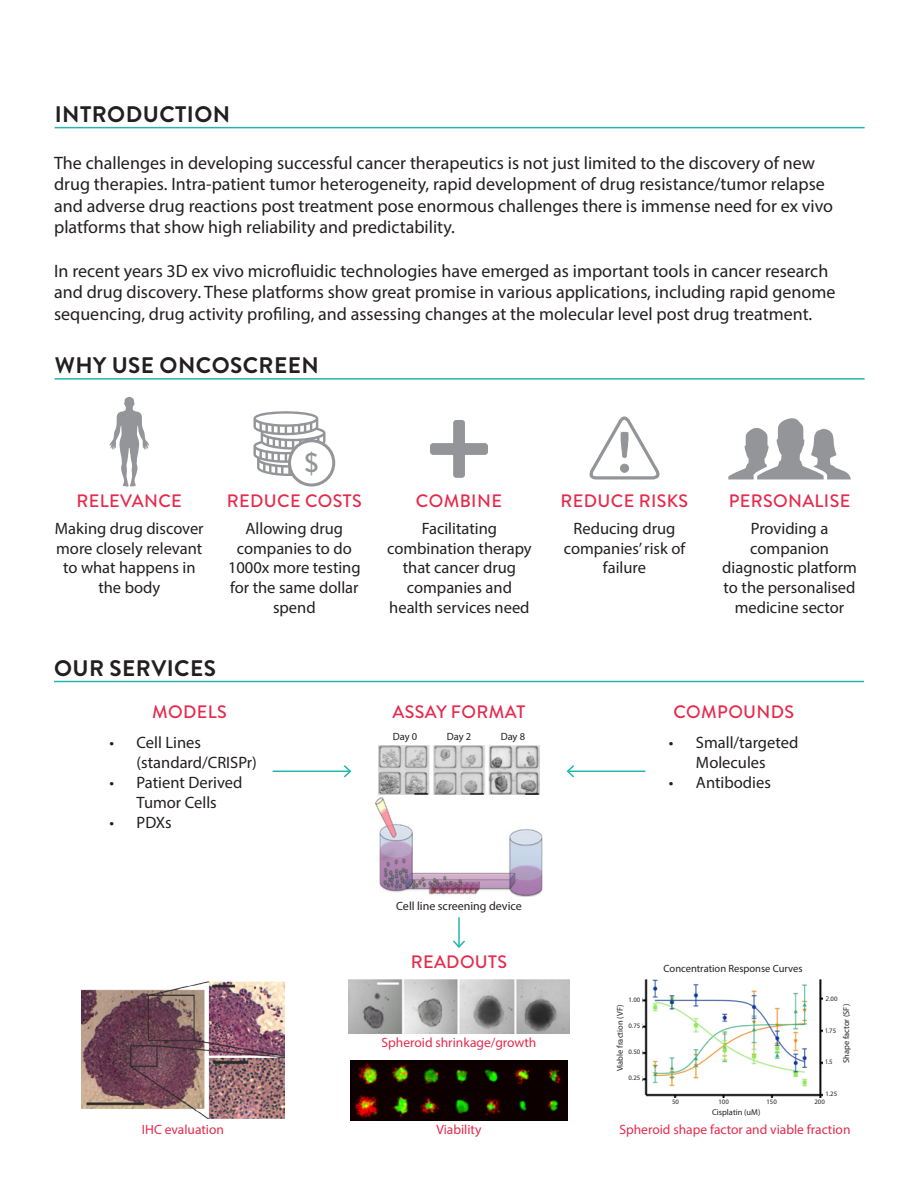
<style>
.page{position:relative;width:918px;height:1188px;background:#fff}
.page>*{position:absolute;margin:0;border:0;box-sizing:border-box;transform-origin:0 0}
.t1{font:500 27px "Brandon Grotesque";color:#939598}
.t2{font:700 22.5px "Brandon Grotesque";letter-spacing:.02em;color:#231f20}
.t3{font:18px/21.6px "Myriad Pro";color:#231f20}
.t4{font:500 18px "Brandon Grotesque";letter-spacing:.02em;color:#e62a4c}
.t5{font:16.5px/19.8px "Myriad Pro";color:#231f20;text-align:center}
.t6{font:13.5px "Myriad Pro";color:#e62a4c}
.t7{font:12px "Myriad Pro";color:#231f20}
.t8{font:10.5px "Myriad Pro";color:#231f20}
.t9{font:8.4px "Myriad Pro";color:#231f20}
.t10{font:6.9px "Brandon Grotesque";color:#231f20}
.t11{font:6.75px "Myriad Pro";color:#231f20}
.s1{font-family:"Myriad Pro";font-size:6.75px}
</style>
<div class="page">
<hr style="left:55px;top:127px;width:810px;height:1px;background:#23b5af">
<hr style="left:55px;top:378px;width:810px;height:2px;background:#23b5af">
<hr style="left:54px;top:681px;width:810px;height:1px;background:#23b5af">
<svg style="left:109px;top:397px;width:40px;height:90px"></svg>
<svg style="left:253px;top:411px;width:72px;height:65px"></svg>
<div style="left:289px;top:441px;width:45px;height:44px;background:#fff;border-radius:50%"></div>
<div style="left:288px;top:439px;width:47px;height:48px;border:3px solid #939598;border-radius:50%"></div>
<svg style="left:589px;top:416px;width:71px;height:64px"></svg>
<svg style="left:430px;top:420px;width:58px;height:58px"></svg>
<svg style="left:728px;top:418px;width:123px;height:61px"></svg>
<img style="left:378px;top:745px;width:162px;height:50px">
<img style="left:375px;top:797px;width:168px;height:100px">
<hr style="left:273px;top:771px;width:77px;height:1px;background:#23b5af">
<svg style="left:342px;top:765px;width:10px;height:13px"></svg>
<hr style="left:568px;top:771px;width:77px;height:1px;background:#23b5af">
<svg style="left:566px;top:765px;width:10px;height:13px"></svg>
<hr style="left:458px;top:917px;width:2px;height:30px;background:#23b5af">
<svg style="left:453px;top:939px;width:12px;height:9px"></svg>
<img style="left:643px;top:979px;width:180px;height:118px">
<img style="left:82px;top:981px;width:202px;height:138px">
<img style="left:349px;top:980px;width:220px;height:53px">
<img style="left:350px;top:1060px;width:218px;height:60px">
<p class="t2" style="left:55px;top:98px;width:177px">INTRODUCTION</p>
<p class="t3" style="left:54px;top:152px;width:781px">The challenges in developing successful cancer therapeutics is not just limited to the discovery of new drug therapies. Intra-patient tumor heterogeneity, rapid development of drug resistance/tumor relapse and adverse drug reactions post treatment pose enormous challenges there is immense need for ex vivo platforms that show high reliability and predictability.</p>
<p class="t3" style="left:54px;top:260px;width:783px">In recent years 3D ex vivo microfluidic technologies have emerged as important tools in cancer research and drug discovery. These platforms show great promise in various applications, including rapid genome sequencing, drug activity profiling, and assessing changes at the molecular level post drug treatment.</p>
<p class="t2" style="left:55px;top:349px;width:266px">WHY USE ONCOSCREEN</p>
<p class="t4" style="left:77px;top:489px;width:107px">RELEVANCE</p>
<p class="t5" style="left:55px;top:518px;width:150px">Making drug discover more closely relevant to what happens in the body</p>
<p class="t1" style="left:304px;top:444px;width:16px">$</p>
<p class="t4" style="left:227px;top:489px;width:136px">REDUCE COSTS</p>
<p class="t4" style="left:416px;top:489px;width:87px">COMBINE</p>
<p class="t4" style="left:561px;top:489px;width:129px">REDUCE RISKS</p>
<p class="t4" style="left:729px;top:489px;width:123px">PERSONALISE</p>
<p class="t5" style="left:228px;top:518px;width:134px">Allowing drug companies to do<br>1000x more testing for the same dollar spend</p>
<p class="t5" style="left:387px;top:518px;width:146px">Facilitating combination therapy that cancer drug companies and health services need</p>
<p class="t5" style="left:564px;top:518px;width:123px">Reducing drug companies’ risk of failure</p>
<p class="t5" style="left:722px;top:518px;width:136px">Providing a companion diagnostic platform to the personalised medicine sector</p>
<p class="t2" style="left:54px;top:652px;width:163px">OUR SERVICES</p>
<p class="t4" style="left:152px;top:699px;width:76px">MODELS</p>
<p class="t4" style="left:393px;top:699px;width:134px">ASSAY FORMAT</p>
<p class="t5" style="left:137px;top:733px;width:122px;text-align:left;text-indent:-27px">• Cell Lines (standard/CRISPr)</p>
<p class="t5" style="left:110px;top:772px;width:134px">• Patient Derived<br>Tumor Cells</p>
<p class="t5" style="left:110px;top:812px;width:64px">• PDXs</p>
<p class="t8" style="left:393px;top:730px;width:26px">Day 0</p>
<p class="t8" style="left:447px;top:730px;width:26px">Day 2</p>
<p class="t8" style="left:501px;top:730px;width:26px">Day 8</p>
<p class="t7" style="left:396px;top:898px;width:127px">Cell line screening device</p>
<p class="t4" style="left:411px;top:949px;width:98px">READOUTS</p>
<p class="t6" style="left:382px;top:1034px;width:156px">Spheroid shrinkage/growth</p>
<p class="t4" style="left:673px;top:699px;width:122px">COMPOUNDS</p>
<p class="t5" style="left:669px;top:733px;width:131px">• Small/targeted<br>Molecules</p>
<p class="t5" style="left:669px;top:772px;width:103px">• Antibodies</p>
<p class="t11" style="left:629px;top:995px;width:13px">1.00</p>
<p class="t8" style="left:664px;top:962px;width:141px">Concentration Response Curves</p>
<p class="t10" style="left:825px;top:994px;width:14px">2.<span class="s1">00</span></p>
<p class="t9" style="left:615px;top:1071px;width:68px;rotate:-90deg">Viable fraction (VF)</p>
<p class="t9" style="left:841px;top:1063px;width:61px;rotate:-90deg">Shape factor (SF)</p>
<p class="t11" style="left:629px;top:1022px;width:13px">0.75</p>
<p class="t10" style="left:825px;top:1026px;width:12px">1.<span class="s1">75</span></p>
<p class="t11" style="left:629px;top:1048px;width:13px">0.50</p>
<p class="t10" style="left:825px;top:1057px;width:9px">1.<span class="s1">5</span></p>
<p class="t11" style="left:629px;top:1074px;width:13px">0.25</p>
<p class="t11" style="left:672px;top:1098px;width:8px">50</p>
<p class="t11" style="left:825px;top:1090px;width:13px">1.25</p>
<p class="t11" style="left:718px;top:1098px;width:12px">100</p>
<p class="t11" style="left:766px;top:1098px;width:12px">150</p>
<p class="t11" style="left:814px;top:1098px;width:12px">200</p>
<p class="t9" style="left:712px;top:1107px;width:50px">Cisplatin (uM)</p>
<p class="t6" style="left:142px;top:1121px;width:84px">IHC evaluation</p>
<p class="t6" style="left:436px;top:1121px;width:47px">Viability</p>
<p class="t6" style="left:620px;top:1121px;width:232px">Spheroid shape factor and viable fraction</p>
</div>
